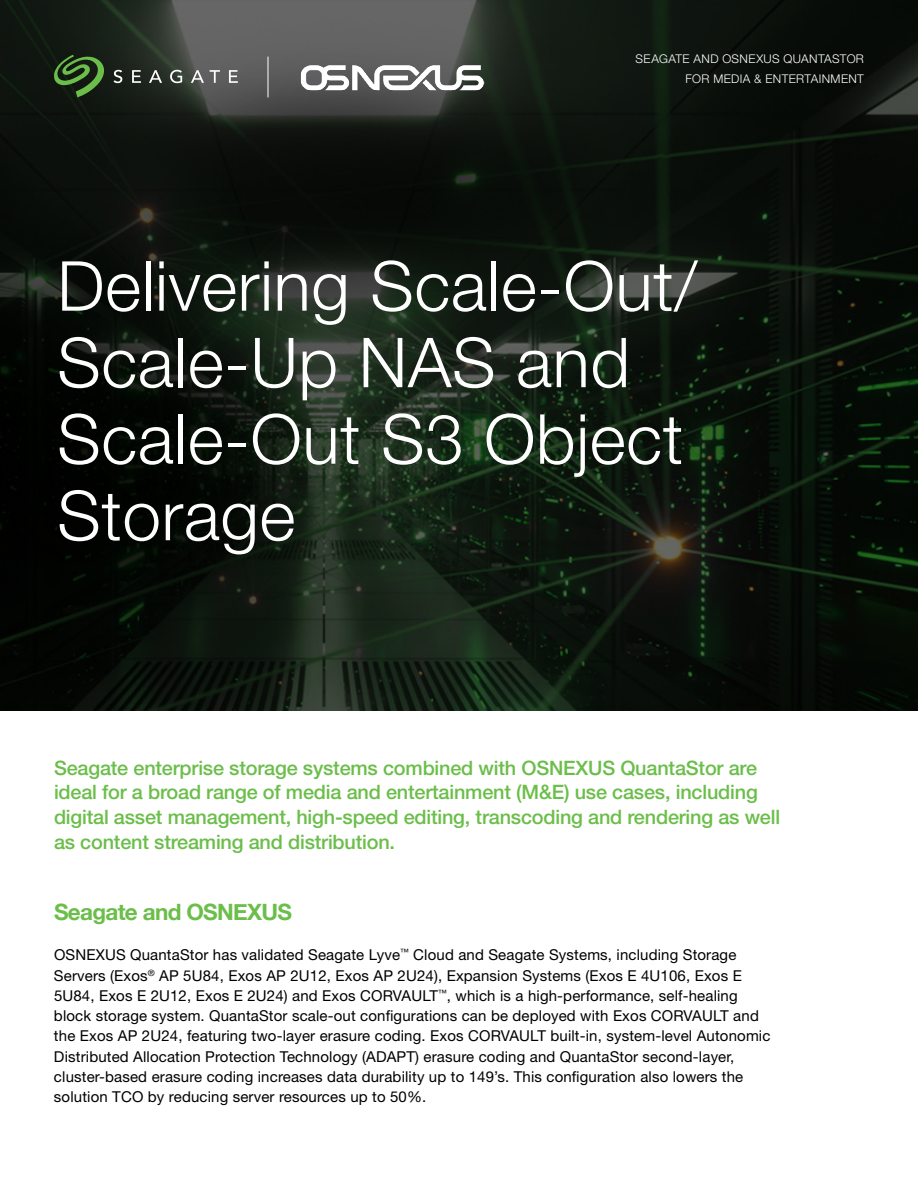
<style>
.page{position:relative;width:918px;height:1188px;background:#fff}
.page>*{position:absolute;margin:0;border:0;box-sizing:border-box;transform-origin:0 0}
.t1{font:300 69px/76.5px "Helvetica Neue LT Std";letter-spacing:.01em;color:#fff}
.t2{font:700 22.5px "Helvetica Neue";letter-spacing:-.03em;color:#6bbe4a}
.t3{font:500 19.95px/24.9px "Helvetica Neue LT Std";letter-spacing:-.01em;color:#6bbe4a}
.t4{font:15px/20.2px "Helvetica Neue LT Std";letter-spacing:.01em;color:#000}
.t5{font:300 12px/19.5px "Helvetica Neue LT Std";letter-spacing:.035em;color:#fff;text-align:right}
</style>
<div class="page">
<img style="left:0;top:0;width:918px;height:711px">
<hr style="left:268px;top:57px;width:1px;height:40px;background:#fff">
<svg style="left:114px;top:70px;width:8px;height:13px"></svg>
<svg style="left:132px;top:70px;width:9px;height:13px"></svg>
<svg style="left:149px;top:70px;width:13px;height:13px"></svg>
<svg style="left:170px;top:70px;width:12px;height:13px"></svg>
<svg style="left:191px;top:70px;width:13px;height:13px"></svg>
<svg style="left:210px;top:70px;width:10px;height:13px"></svg>
<svg style="left:229px;top:70px;width:9px;height:13px"></svg>
<svg style="left:54px;top:55px;width:50px;height:42px"></svg>
<img style="left:299px;top:61px;width:186px;height:32px">
<p class="t5" style="left:636px;top:49px;width:230px">SEAGATE AND OSNEXUS QUANTASTOR<br>FOR MEDIA &amp; ENTERTAINMENT</p>
<h1 class="t1" style="left:57px;top:246px;width:642px">Delivering Scale-Out/<br>Scale-Up NAS and<br>Scale-Out S3 Object<br>Storage</h1>
<p class="t3" style="left:54px;top:755px;width:728px">Seagate enterprise storage systems combined with OSNEXUS QuantaStor are ideal for a broad range of media and entertainment (M&amp;E) use cases, including digital asset management, high-speed editing, transcoding and rendering as well as content streaming and distribution.</p>
<h2 class="t2" style="left:54px;top:895px;width:239px">Seagate and OSNEXUS</h2>
<p class="t4" style="left:54px;top:945px;width:718px">OSNEXUS QuantaStor has validated Seagate Lyve<sup>™</sup> Cloud and Seagate Systems, including Storage Servers (Exos<sup>®</sup> AP 5U84, Exos AP 2U12, Exos AP 2U24), Expansion Systems (Exos E 4U106, Exos E 5U84, Exos E 2U12, Exos E 2U24) and Exos CORVAULT<sup>™</sup>, which is a high-performance, self-healing block storage system. QuantaStor scale-out configurations can be deployed with Exos CORVAULT and the Exos AP 2U24, featuring two-layer erasure coding. Exos CORVAULT built-in, system-level Autonomic Distributed Allocation Protection Technology (ADAPT) erasure coding and QuantaStor second-layer, cluster-based erasure coding increases data durability up to 149’s. This configuration also lowers the solution TCO by reducing server resources up to 50%.</p>
</div>
